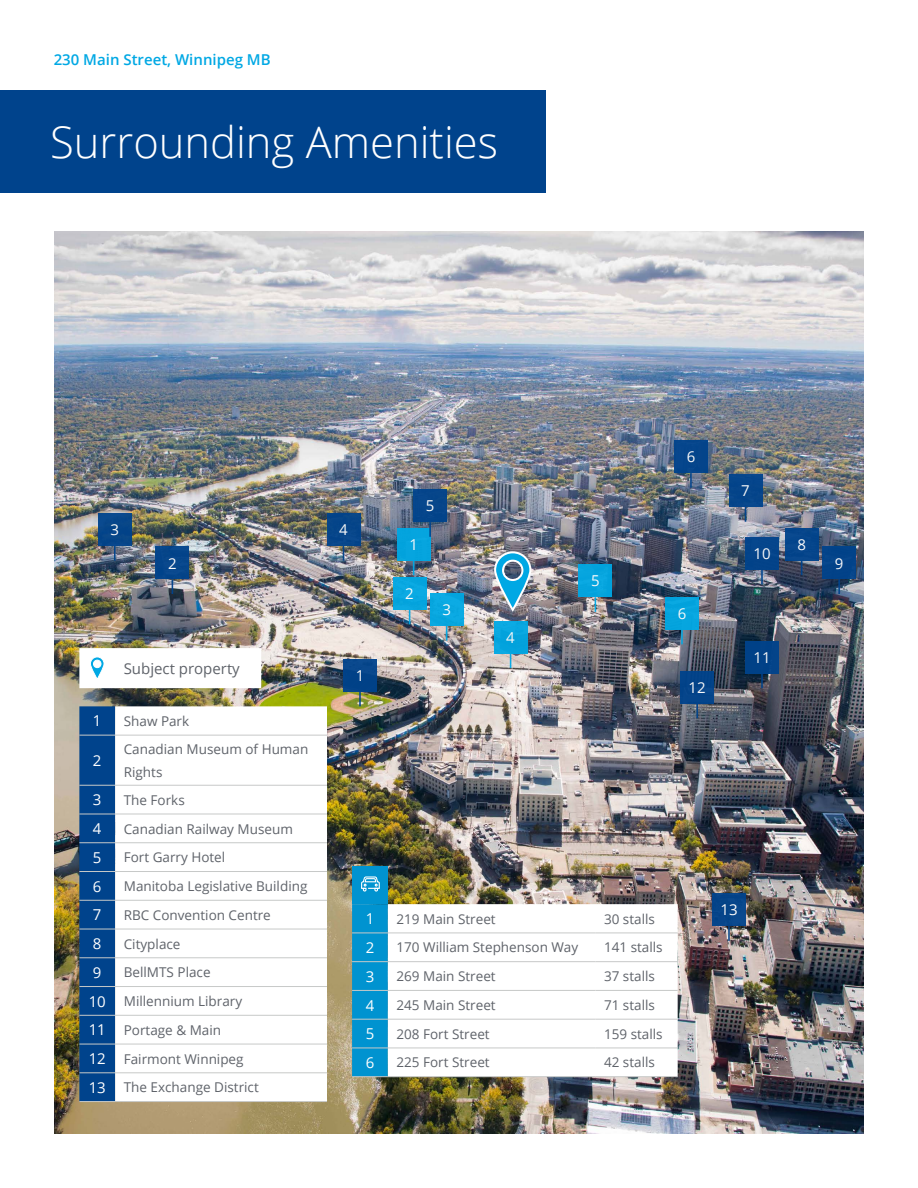
<style>
.page{position:relative;width:918px;height:1188px;background:#fff}
.page>*{position:absolute;margin:0;border:0;box-sizing:border-box;transform-origin:0 0}
.t1{font:300 43.5px "Open Sans";color:#fff}
.t2{font:15px "Open Sans";color:#fff}
.t3{font:600 15px "Open Sans";color:#00a8e4}
.t4{font:15px "Open Sans";color:#5f636a}
.t5{font:13.5px/28.8px "Open Sans";color:#5f636a}
.s1{font-size:15px;color:#fff}
</style>
<div class="page">
<img style="left:54px;top:231px;width:810px;height:903px">
<div style="left:352px;top:866px;width:36px;height:38px;background:#0093d0"></div>
<svg style="left:361px;top:876px;width:19px;height:16px"></svg>
<svg style="left:493px;top:550px;width:39px;height:62px;background:#6ea3bc"></svg>
<div style="left:344px;top:659px;width:33px;height:33px;background:#00438c"></div>
<svg style="left:359px;top:692px;width:2px;height:14px"></svg>
<div style="left:397px;top:528px;width:33px;height:33px;background:#00a8e4"></div>
<svg style="left:413px;top:561px;width:1px;height:14px"></svg>
<div style="left:393px;top:577px;width:33px;height:33px;background:#09a8e1"></div>
<svg style="left:409px;top:610px;width:1px;height:14px"></svg>
<div style="left:430px;top:593px;width:33px;height:33px;background:#0aa8e1"></div>
<svg style="left:446px;top:626px;width:1px;height:15px"></svg>
<div style="left:494px;top:621px;width:33px;height:33px;background:#00a8e4"></div>
<svg style="left:510px;top:654px;width:1px;height:14px"></svg>
<div style="left:579px;top:564px;width:33px;height:33px;background:#05a4dd"></div>
<svg style="left:595px;top:597px;width:1px;height:15px"></svg>
<div style="left:665px;top:597px;width:33px;height:33px;background:#00a8e4"></div>
<svg style="left:681px;top:630px;width:2px;height:14px"></svg>
<div style="left:156px;top:546px;width:33px;height:33px;background:#00438c"></div>
<svg style="left:172px;top:579px;width:1px;height:15px"></svg>
<div style="left:98px;top:513px;width:33px;height:33px;background:#074689"></div>
<svg style="left:114px;top:546px;width:2px;height:15px"></svg>
<div style="left:327px;top:513px;width:33px;height:33px;background:#00438c"></div>
<svg style="left:343px;top:546px;width:1px;height:15px"></svg>
<div style="left:414px;top:489px;width:33px;height:33px;background:#00438c"></div>
<svg style="left:429px;top:522px;width:2px;height:15px"></svg>
<div style="left:674px;top:440px;width:33px;height:33px;background:#00438c"></div>
<svg style="left:690px;top:473px;width:2px;height:15px"></svg>
<div style="left:729px;top:474px;width:33px;height:33px;background:#00438c"></div>
<svg style="left:745px;top:507px;width:1px;height:15px"></svg>
<div style="left:785px;top:528px;width:33px;height:33px;background:#00438c"></div>
<svg style="left:801px;top:561px;width:1px;height:14px"></svg>
<div style="left:823px;top:546px;width:33px;height:33px;background:#00438c"></div>
<svg style="left:838px;top:579px;width:2px;height:15px"></svg>
<div style="left:746px;top:537px;width:33px;height:33px;background:#00438c"></div>
<svg style="left:761px;top:570px;width:2px;height:14px"></svg>
<div style="left:746px;top:641px;width:33px;height:33px;background:#00438c"></div>
<svg style="left:761px;top:674px;width:2px;height:14px"></svg>
<div style="left:681px;top:671px;width:33px;height:33px;background:#00438c"></div>
<svg style="left:696px;top:704px;width:2px;height:14px"></svg>
<div style="left:712px;top:893px;width:34px;height:33px;background:#07458a"></div>
<svg style="left:728px;top:926px;width:2px;height:15px"></svg>
<div style="left:0;top:90px;width:545px;height:103px;background:#00438c"></div>
<svg style="left:79px;top:648px;width:182px;height:40px"></svg>
<svg style="left:79px;top:706px;width:36px;height:395px;background:#06468b"></svg>
<svg style="left:115px;top:706px;width:212px;height:395px"></svg>
<hr style="left:79px;top:735px;width:36px;height:1px;background:#c7c9c8">
<hr style="left:79px;top:785px;width:36px;height:1px;background:#c7c9c8">
<hr style="left:79px;top:814px;width:36px;height:1px;background:#c7c9c8">
<hr style="left:79px;top:842px;width:36px;height:1px;background:#c7c9c8">
<hr style="left:79px;top:871px;width:36px;height:1px;background:#c7c9c8">
<hr style="left:79px;top:900px;width:36px;height:1px;background:#c7c9c8">
<hr style="left:79px;top:929px;width:36px;height:1px;background:#c7c9c8">
<hr style="left:79px;top:957px;width:36px;height:1px;background:#c7c9c8">
<hr style="left:79px;top:986px;width:36px;height:1px;background:#c7c9c8">
<hr style="left:79px;top:1015px;width:36px;height:1px;background:#c7c9c8">
<hr style="left:79px;top:1044px;width:36px;height:1px;background:#c7c9c8">
<hr style="left:79px;top:1072px;width:36px;height:1px;background:#c7c9c8">
<hr style="left:79px;top:1101px;width:36px;height:1px;background:#c7c9c8">
<hr style="left:115px;top:735px;width:212px;height:1px;background:#c7c9c8">
<hr style="left:115px;top:785px;width:212px;height:1px;background:#c7c9c8">
<hr style="left:115px;top:814px;width:212px;height:1px;background:#c7c9c8">
<hr style="left:115px;top:842px;width:212px;height:1px;background:#c7c9c8">
<hr style="left:115px;top:871px;width:212px;height:1px;background:#c7c9c8">
<hr style="left:115px;top:900px;width:212px;height:1px;background:#c7c9c8">
<hr style="left:115px;top:929px;width:212px;height:1px;background:#c7c9c8">
<hr style="left:115px;top:957px;width:212px;height:1px;background:#c7c9c8">
<hr style="left:115px;top:986px;width:212px;height:1px;background:#c7c9c8">
<hr style="left:115px;top:1015px;width:212px;height:1px;background:#c7c9c8">
<hr style="left:115px;top:1044px;width:212px;height:1px;background:#c7c9c8">
<hr style="left:115px;top:1072px;width:212px;height:1px;background:#c7c9c8">
<hr style="left:115px;top:1101px;width:212px;height:1px;background:#c7c9c8">
<svg style="left:352px;top:904px;width:36px;height:172px;background:#0393cf"></svg>
<svg style="left:388px;top:904px;width:290px;height:172px"></svg>
<hr style="left:352px;top:933px;width:36px;height:1px;background:#c7c9c8">
<hr style="left:352px;top:961px;width:36px;height:1px;background:#c7c9c8">
<hr style="left:352px;top:990px;width:36px;height:1px;background:#c7c9c8">
<hr style="left:352px;top:1019px;width:36px;height:1px;background:#c7c9c8">
<hr style="left:352px;top:1048px;width:36px;height:1px;background:#c7c9c8">
<hr style="left:352px;top:1076px;width:36px;height:1px;background:#c7c9c8">
<hr style="left:388px;top:933px;width:207px;height:1px;background:#c7c9c8">
<hr style="left:595px;top:933px;width:83px;height:1px;background:#c7c9c8">
<hr style="left:388px;top:961px;width:207px;height:1px;background:#c7c9c8">
<hr style="left:595px;top:961px;width:83px;height:1px;background:#c7c9c8">
<hr style="left:388px;top:990px;width:207px;height:1px;background:#c7c9c8">
<hr style="left:595px;top:990px;width:83px;height:1px;background:#c7c9c8">
<hr style="left:388px;top:1019px;width:207px;height:1px;background:#c7c9c8">
<hr style="left:595px;top:1019px;width:83px;height:1px;background:#c7c9c8">
<hr style="left:388px;top:1048px;width:207px;height:1px;background:#c7c9c8">
<hr style="left:595px;top:1048px;width:83px;height:1px;background:#c7c9c8">
<hr style="left:388px;top:1076px;width:207px;height:1px;background:#c7c9c8">
<hr style="left:595px;top:1076px;width:83px;height:1px;background:#c7c9c8">
<p class="t3" style="left:54px;top:50px;width:219px">230 Main Street, Winnipeg MB</p>
<h1 class="t1" style="left:50px;top:112px;width:449px">Surrounding Amenities</h1>
<p class="t2" style="left:110px;top:520px;width:10px">3</p>
<p class="t2" style="left:339px;top:520px;width:10px">4</p>
<p class="t2" style="left:168px;top:553px;width:10px">2</p>
<p class="t4" style="left:124px;top:658px;width:118px">Subject property</p>
<p class="t2" style="left:356px;top:665px;width:10px">1</p>
<p class="t2" style="left:409px;top:534px;width:10px">1</p>
<p class="t2" style="left:405px;top:583px;width:10px">2</p>
<p class="t2" style="left:426px;top:496px;width:10px">5</p>
<p class="t2" style="left:442px;top:599px;width:10px">3</p>
<p class="t2" style="left:506px;top:627px;width:10px">4</p>
<p class="t2" style="left:591px;top:571px;width:10px">5</p>
<p class="t2" style="left:93px;top:711px;width:10px">1</p>
<p class="t5" style="left:124px;top:706px;width:67px">Shaw Park</p>
<p class="t2" style="left:93px;top:750px;width:10px">2</p>
<p class="t5" style="left:124px;top:738px;width:186px;line-height:22.5px">Canadian Museum of Human<br>Rights</p>
<p class="t2" style="left:93px;top:790px;width:10px">3</p>
<p class="t5" style="left:124px;top:785px;width:62px">The Forks</p>
<p class="t2" style="left:93px;top:818px;width:10px">4</p>
<p class="t5" style="left:124px;top:814px;width:171px">Canadian Railway Museum</p>
<p class="t2" style="left:93px;top:847px;width:10px">5</p>
<p class="t5" style="left:124px;top:843px;width:103px">Fort Garry Hotel</p>
<p class="t2" style="left:93px;top:876px;width:10px">6</p>
<p class="t5" style="left:124px;top:871px;width:185px">Manitoba Legislative Building</p>
<p class="t2" style="left:93px;top:905px;width:10px">7</p>
<p class="t5" style="left:124px;top:900px;width:149px">RBC Convention Centre</p>
<p class="t2" style="left:93px;top:933px;width:10px">8</p>
<p class="t5" style="left:124px;top:929px;width:58px">Cityplace</p>
<p class="t2" style="left:93px;top:962px;width:10px">9</p>
<p class="t5" style="left:89px;top:958px;width:172px;text-indent:35px">BellMTS Place<br><span class="s1">10</span> Millennium Library<br><span class="s1">11</span> Portage &amp; Main<br><span class="s1">12</span> Fairmont Winnipeg<br><span class="s1">13</span> The Exchange District</p>
<p class="t2" style="left:366px;top:909px;width:10px">1</p>
<p class="t5" style="left:397px;top:904px;width:101px">219 Main Street</p>
<p class="t5" style="left:604px;top:904px;width:52px">30 stalls</p>
<p class="t2" style="left:366px;top:937px;width:10px">2</p>
<p class="t5" style="left:397px;top:933px;width:183px">170 William Stephenson Way</p>
<p class="t5" style="left:604px;top:933px;width:60px">141 stalls</p>
<p class="t2" style="left:366px;top:966px;width:10px">3</p>
<p class="t5" style="left:397px;top:962px;width:101px">269 Main Street</p>
<p class="t5" style="left:604px;top:962px;width:52px">37 stalls</p>
<p class="t2" style="left:366px;top:995px;width:10px">4</p>
<p class="t5" style="left:397px;top:990px;width:101px">245 Main Street</p>
<p class="t5" style="left:604px;top:990px;width:52px">71 stalls</p>
<p class="t2" style="left:366px;top:1024px;width:10px">5</p>
<p class="t5" style="left:397px;top:1019px;width:95px">208 Fort Street</p>
<p class="t5" style="left:604px;top:1019px;width:60px">159 stalls</p>
<p class="t2" style="left:366px;top:1052px;width:10px">6</p>
<p class="t5" style="left:397px;top:1048px;width:95px">225 Fort Street</p>
<p class="t5" style="left:604px;top:1048px;width:52px">42 stalls</p>
<p class="t2" style="left:687px;top:447px;width:10px">6</p>
<p class="t2" style="left:678px;top:603px;width:10px">6</p>
<p class="t2" style="left:689px;top:677px;width:19px">12</p>
<p class="t2" style="left:741px;top:481px;width:10px">7</p>
<p class="t2" style="left:753px;top:543px;width:19px">10</p>
<p class="t2" style="left:753px;top:647px;width:19px">11</p>
<p class="t2" style="left:720px;top:900px;width:19px">13</p>
<p class="t2" style="left:797px;top:534px;width:10px">8</p>
<p class="t2" style="left:835px;top:553px;width:10px">9</p>
</div>
